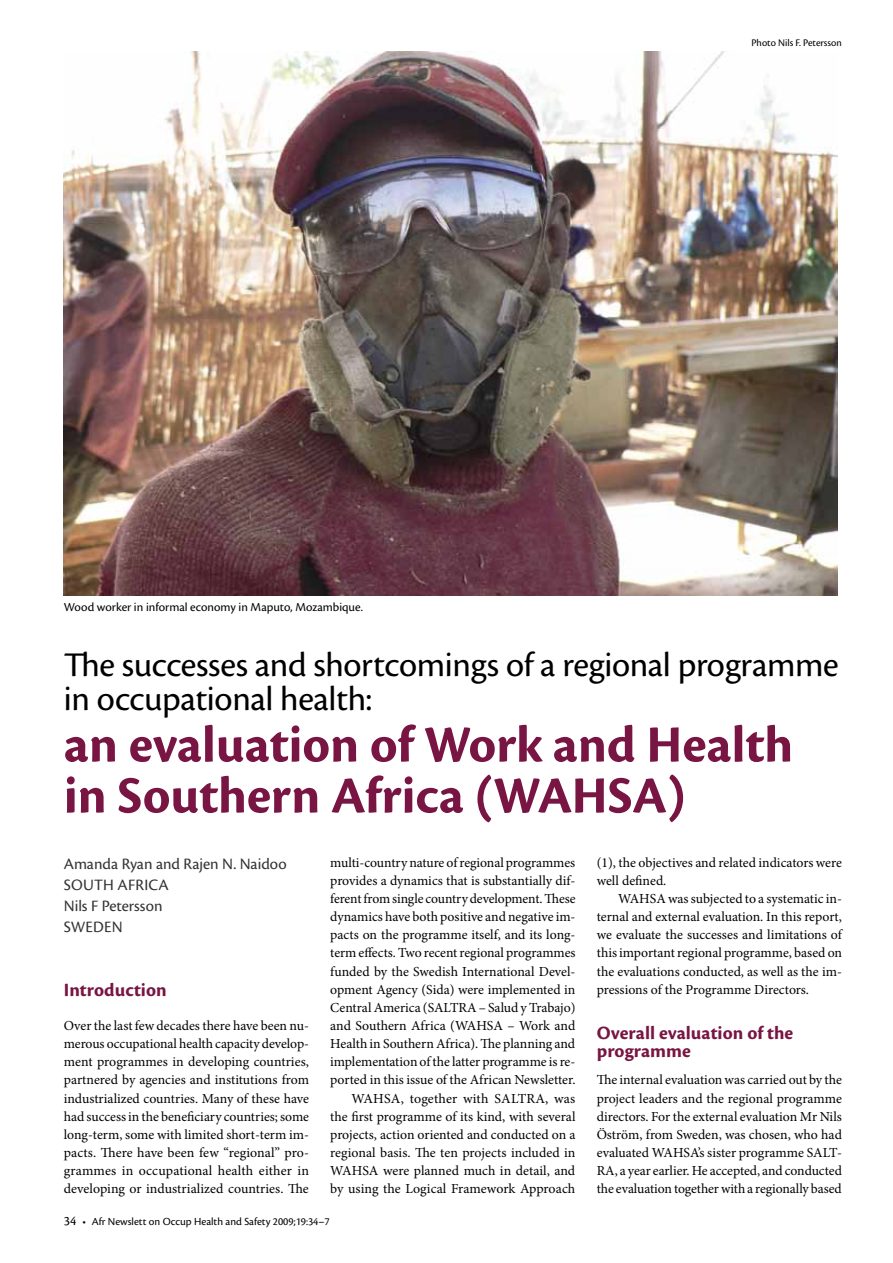
<style>
.page{position:relative;width:893px;height:1263px;background:#fff}
.page>*{position:absolute;margin:0;border:0;box-sizing:border-box;transform-origin:0 0}
.t1{font:700 54px/51px "Cronos Pro";color:#781543}
.t2{font:36px/34.5px "Cronos Pro";letter-spacing:-.01em;color:#000}
.t3{font:700 19.5px/18.1px "Cronos Pro";letter-spacing:.005em;color:#781543}
.t4{font:16.5px/21px "Cronos Pro";color:#333}
.t5{font:13.8px/18.1px "Minion Pro";letter-spacing:-.005em;color:#000;text-align:justify}
.t6{font:12.75px "Cronos Pro";color:#000}
.t7{font:11.25px "Cronos Pro";color:#000}
.t8{font:10.5px "Cronos Pro";color:#000}
.s1{font-size:13.5px}
</style>
<div class="page">
<img style="left:64px;top:51px;width:774px;height:544px">
<p class="t6" style="left:64px;top:599px;width:301px">Wood worker in informal economy in Maputo, Mozambique.</p>
<p class="t8" style="left:751px;top:37px;width:92px">Photo Nils F. Petersson</p>
<h2 class="t2" style="left:64px;top:647px;width:776px">The successes and shortcomings of a regional programme in occupational health:</h2>
<h1 class="t1" style="left:64px;top:720px;width:731px">an evaluation of Work and Health in Southern Africa (WAHSA)</h1>
<p class="t4" style="left:64px;top:854px;width:224px">Amanda Ryan and Rajen N. Naidoo<br>South</p>
<p class="t5" style="left:330px;top:853px;width:247px;text-align:right">multi-country nature of regional programmes provides a dynamics that is substantially dif&shy;ferent from single country development. These dynamics have both positive and negative im&shy;pacts on the programme itself, and its long&shy;term effects. Two recent regional programmes funded by the Swedish International Devel&shy;opment Agency (Sida) were implemented in Central America (SALTRA – Salud y Trabajo) and Southern Africa (WAHSA – Work and Health in Southern Africa). The planning and implementation of the latter programme is re&shy;ported in this issue of the African Newsletter.<br>WAHSA, together with SALTRA, was<br>the first programme of its kind, with several projects, action oriented and conducted on a regional basis. The ten projects included in WAHSA were planned much in detail, and by using the Logical Framework Approach</p>
<p class="t5" style="left:597px;top:853px;width:247px">(1), the objectives and related indicators were well defined.</p>
<p class="t4" style="left:64px;top:875px;width:100px;text-indent:54px">Africa<br>Nils F Petersson<br>Sweden</p>
<p class="t5" style="left:597px;top:889px;width:247px;text-indent:21px">WAHSA was subjected to a systematic in&shy;ternal and external evaluation. In this report, we evaluate the successes and limitations of this important regional programme, based on the evaluations conducted, as well as the im&shy;pressions of the Programme Directors.</p>
<h3 class="t3" style="left:597px;top:1024px;width:198px">Overall evaluation of the programme</h3>
<p class="t5" style="left:597px;top:1071px;width:247px">The internal evaluation was carried out by the project leaders and the regional programme directors. For the external evaluation Mr Nils Öström, from Sweden, was chosen, who had evaluated WAHSA’s sister programme SALT-RA, a year earlier. He accepted, and conducted the evaluation together with a regionally based</p>
<h3 class="t3" style="left:64px;top:981px;width:104px">Introduction</h3>
<p class="t5" style="left:64px;top:1016px;width:247px">Over the last few decades there have been nu&shy;merous occupational health capacity develop&shy;ment programmes in developing countries, partnered by agencies and institutions from industrialized countries. Many of these have had success in the beneficiary countries; some long-term, some with limited short-term im&shy;pacts. There have been few “regional” pro&shy;grammes in occupational health either in developing or industrialized countries. The</p>
<p class="t7" style="left:64px;top:1214px;width:267px"><span class="s1">34</span> • Afr Newslett on Occup Health and Safety 2009;19:34–7</p>
</div>
